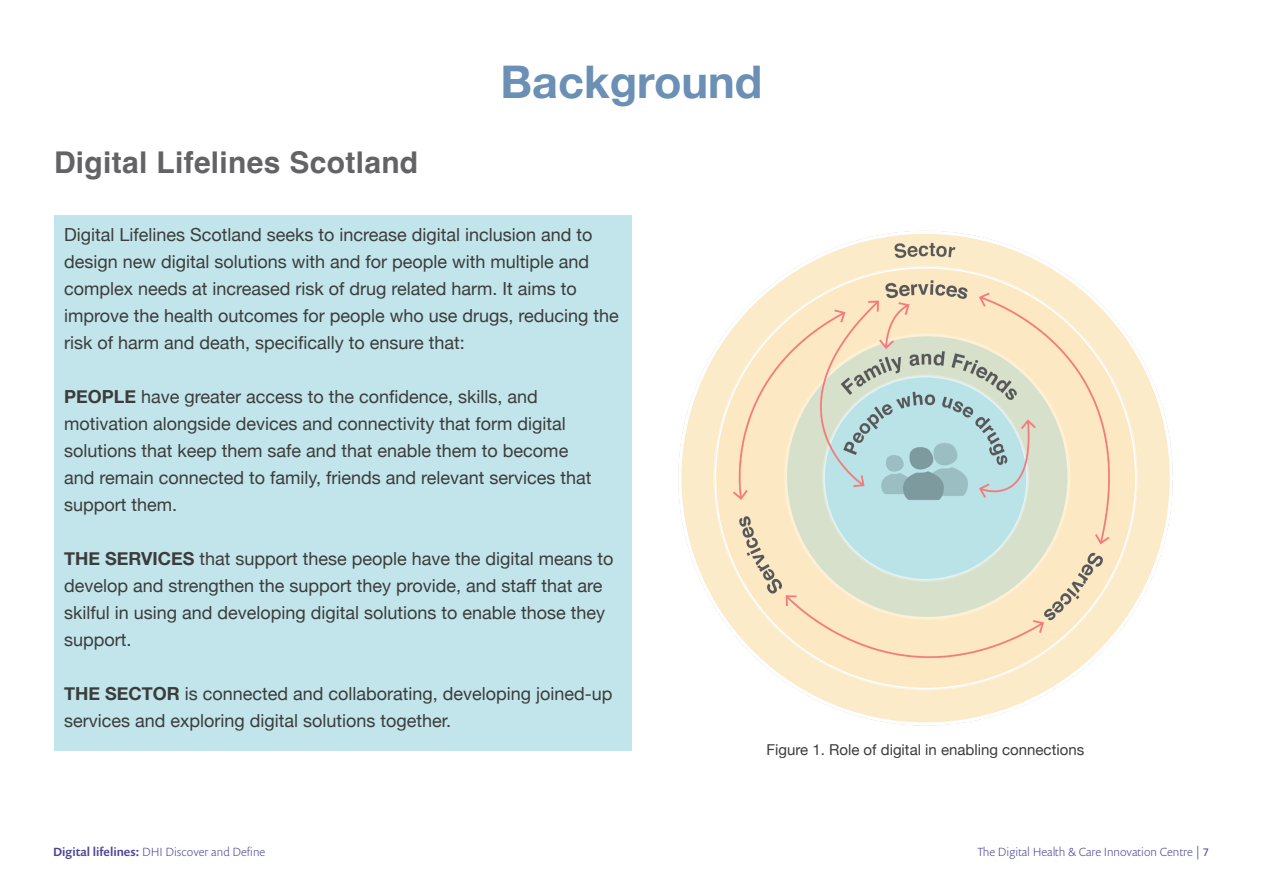
<style>
.page{position:relative;width:1263px;height:893px;background:#fff}
.page>*{position:absolute;margin:0;border:0;box-sizing:border-box;transform-origin:0 0}
.t1{font:45px "Helvetica Neue Bold 2";color:#6b8fb5}
.t2{font:700 30px "Helvetica";letter-spacing:.01em;color:#636366}
.t3{font:18px/27px "Helvetica Neue 2";color:#3c3c3c}
.t4{font:18px/27px "Helvetica Neue";color:#3c3c3c}
.t5{font:15px "Helvetica Neue 2";color:#3c3c3c}
.t6{font:300 12px "Prenton RP Pro";color:#4c4698}
.s1{font-family:"Helvetica Neue 2"}
.s2{font-family:"Helvetica Neue Bold 2"}
.s3{font-family:"Helvetica Neue"}
.s4{font-family:"Prenton RP Pro Medium Regular 2";font-weight:400}
.s5{font-family:"Calibri";font-weight:400}
</style>
<div class="page">
<div style="left:54px;top:215px;width:577px;height:535px;background:#c1e5ea"></div>
<img style="left:678px;top:231px;width:495px;height:495px">
<p class="t2" style="left:54px;top:144px;width:366px">Digital Lifelines Scotland</p>
<p class="t1" style="left:501px;top:47px;width:263px">Background</p>
<p class="t4" style="left:64px;top:222px;width:556px"><span class="s1">Digital Lifelines Scotland seeks to increase digital inclusion and to </span>design new digital solutions with and for people with multiple and complex needs at increased risk of drug related harm. It aims to improve the health outcomes for people who use drugs, reducing the risk of harm and death, specifically to ensure that:</p>
<p class="t3" style="left:64px;top:384px;width:529px"><span class="s2">PEOPLE</span> <span class="s3">have greater access to the confidence, skills, and </span>motivation alongside devices and connectivity that form digital solutions that keep them safe and that enable them to become and remain connected to family, friends and relevant services that support them.</p>
<p class="t3" style="left:64px;top:546px;width:551px"><span class="s2">THE SERVICES</span> that support these people have the digital means to <span class="s3">develop and strengthen the support they provide, and staff that are </span>skilful in using and developing digital solutions to enable those they support.</p>
<p class="t4" style="left:64px;top:681px;width:550px"><span class="s2">THE SECTOR</span> is connected and collaborating, developing joined-up services and exploring digital solutions together.</p>
<p class="t5" style="left:767px;top:739px;width:319px">Figure 1. Role of digital in enabling connections</p>
<p class="t6" style="left:53px;top:843px;width:214px"><span class="s4">Digital lifelines:</span> DHI Discover and Define</p>
<p class="t6" style="left:977px;top:843px;width:233px">The Digital Health &amp; Care Innovation Centre | <span class="s5">7</span></p>
</div>
